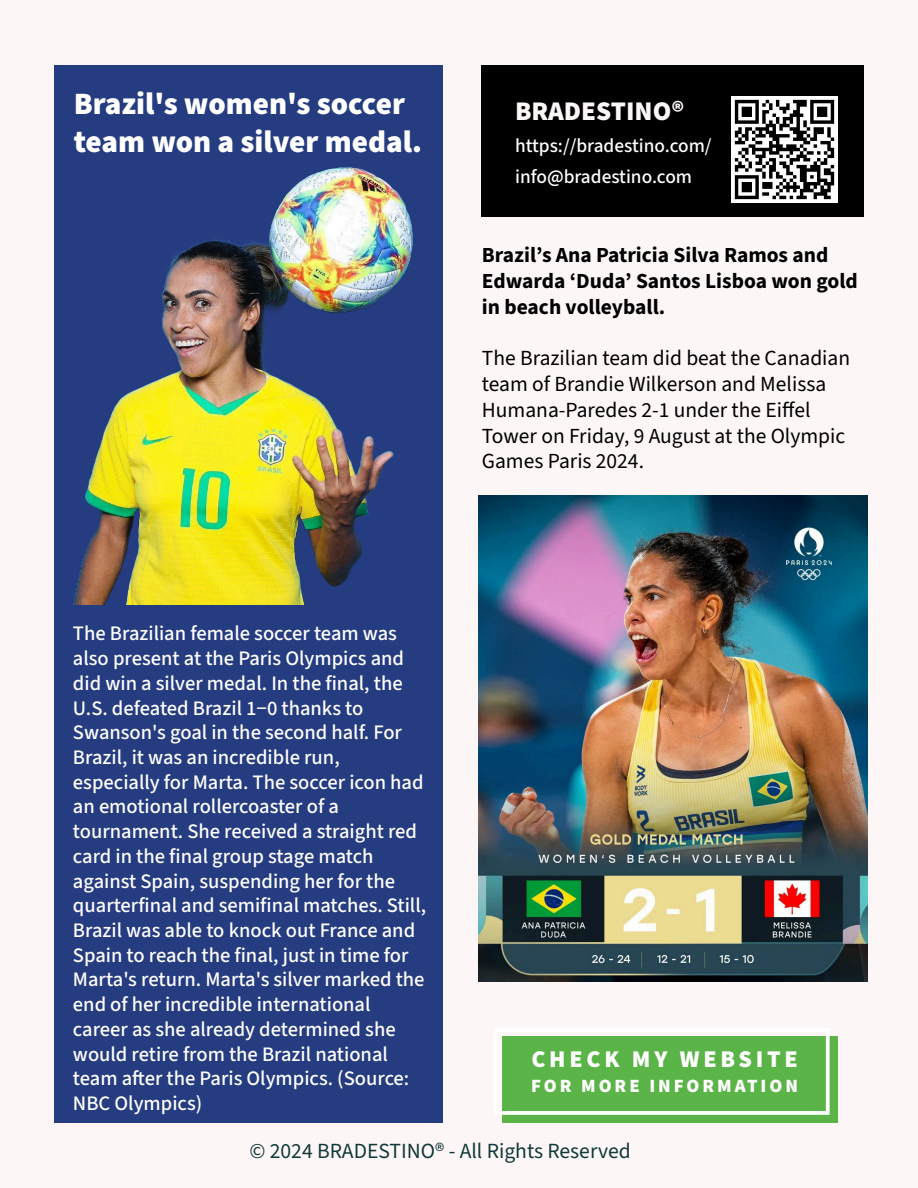
<style>
.page{position:relative;width:918px;height:1188px;background:#fdf6f6}
.page>*{position:absolute;margin:0;border:0;box-sizing:border-box;transform-origin:0 0}
.t1{font:900 31.05px/37.3px "Source Sans 3";color:#fff}
.t2{font:900 27px "Source Sans 3";color:#fdf6f6}
.t3{font:900 24px "Source Sans Pro";letter-spacing:.155em;color:#fff}
.t4{font:21.6px "Source Sans 3";color:#113939}
.t5{font:21.45px/25.8px "Source Sans 3";color:#000}
.t6{font:700 21.45px/25.8px "Source Sans 3";color:#000}
.t7{font:500 20.55px/24.8px "Source Sans 3";color:#fff}
.t8{font:500 19.35px/30.5px "Source Sans 3";color:#fff}
.t9{font:900 18.75px "Source Sans Pro";letter-spacing:.155em;color:#fff}
</style>
<div class="page">
<div style="left:54px;top:65px;width:388px;height:1058px;background:#263c80"></div>
<div style="left:482px;top:65px;width:382px;height:151px;background:#000"></div>
<img style="left:73px;top:167px;width:340px;height:437px">
<img style="left:732px;top:96px;width:106px;height:106px">
<div style="left:502px;top:1036px;width:336px;height:87px;background:#5bb447"></div>
<div style="left:494px;top:1028px;width:336px;height:87px;border:4px solid #fff"></div>
<img style="left:479px;top:496px;width:388px;height:486px">
<h1 class="t1" style="left:74px;top:85px;width:350px">Brazil's women's soccer team won a silver medal.</h1>
<h2 class="t2" style="left:515px;top:93px;width:171px">BRADESTINO®</h2>
<p class="t8" style="left:515px;top:131px;width:198px">https://bradestino.com/ info@bradestino.com</p>
<p class="t6" style="left:482px;top:242px;width:378px">Brazil’s Ana Patricia Silva Ramos and<br>Edwarda ‘Duda’ Santos Lisboa won gold in beach volleyball.</p>
<p class="t5" style="left:482px;top:345px;width:370px">The Brazilian team did beat the Canadian team of Brandie Wilkerson and Melissa Humana-Paredes 2-1 under the Eiffel Tower on Friday, 9 August at the Olympic Games Paris 2024.</p>
<p class="t7" style="left:73px;top:621px;width:355px">The Brazilian female soccer team was also present at the Paris Olympics and did win a silver medal. In the final, the U.S. defeated Brazil 1−0 thanks to Swanson's goal in the second half. For Brazil, it was an incredible run, especially for Marta. The soccer icon had an emotional rollercoaster of a tournament. She received a straight red card in the final group stage match against Spain, suspending her for the quarterfinal and semifinal matches. Still, Brazil was able to knock out France and Spain to reach the final, just in time for Marta's return. Marta's silver marked the end of her incredible international career as she already determined she would retire from the Brazil national team after the Paris Olympics. (Source:<br>NBC Olympics)</p>
<p class="t3" style="left:531px;top:1042px;width:268px">CHECK MY WEBSITE</p>
<p class="t9" style="left:531px;top:1073px;width:268px">FOR MORE INFORMATION</p>
<p class="t4" style="left:249px;top:1137px;width:383px">© 2024 BRADESTINO® - All Rights Reserved</p>
</div>
